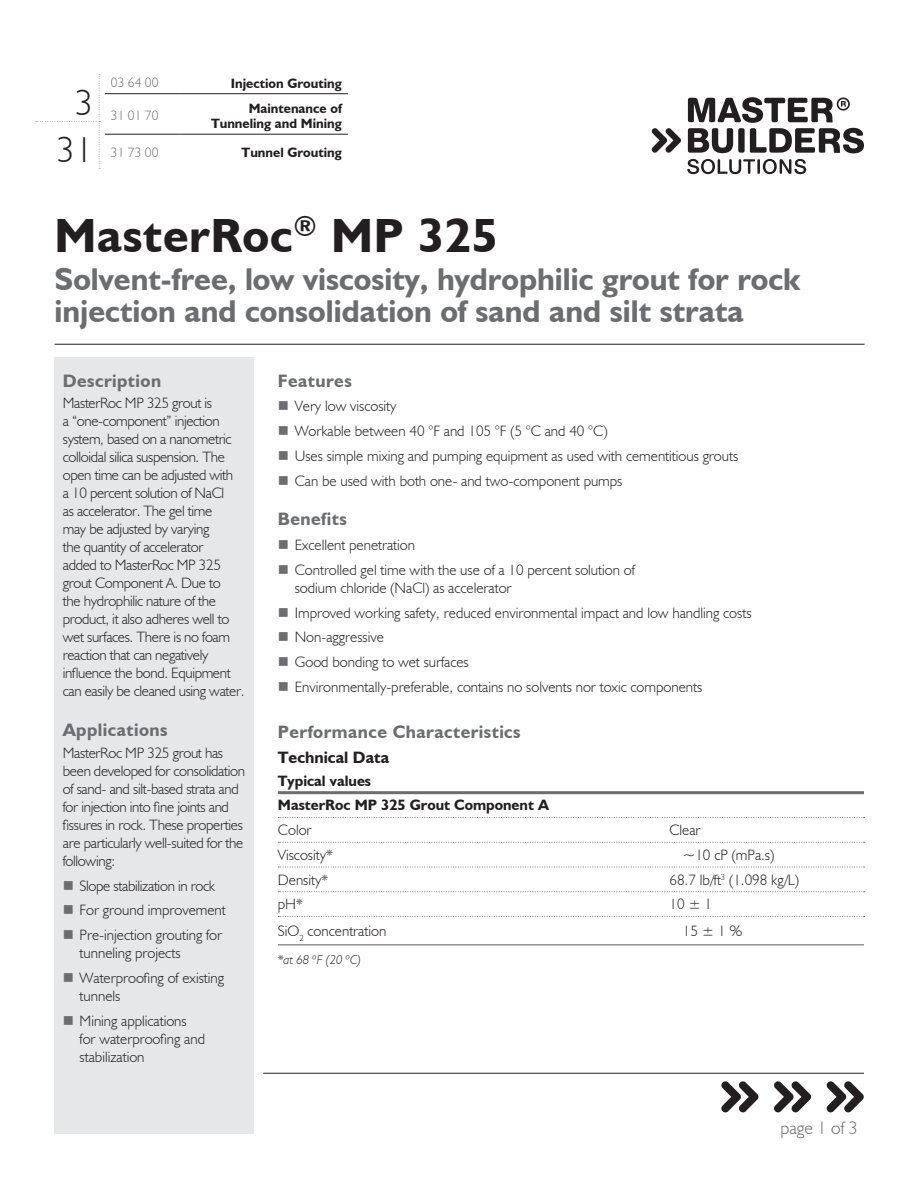
<style>
.page{position:relative;width:918px;height:1188px;background:#fff}
.page>*{position:absolute;margin:0;border:0;box-sizing:border-box;transform-origin:0 0}
.Product_Name{font:700 48px "Humanist 521 BT";letter-spacing:.015em;color:#231f20}
.Large_Numbers_-_Left{font:300 36px "Humanist 521 BT";color:#231f20}
.Gray_Descriptor_Subh{font:700 31.5px/31.5px "Humanist 521 BT";color:#6c6d70}
.Section_Header{font:700 18px "Humanist 521 BT";letter-spacing:.025em;color:#6c6d70}
.t1{font:300 18px "Humanist 521 BT";color:#6c6d70}
.Table_Title{font:700 16.5px "Humanist 521 BT";color:#231f20}
.Pg__1_Left_Column_Bo{font:300 15px/18px "Humanist 521 BT";letter-spacing:-.02em;color:#231f20}
.Pg__1_Left_Column_Bo-2{font:300 15px/18px "Humanist 521 BT";color:#231f20}
.Table_Body{font:300 15px "Humanist 521 BT";color:#231f20}
.Table_Top_Line_BOLD{font:700 15px "Humanist 521 BT";color:#231f20}
.Table_Bottom_Line{font:300 15px "Humanist 521 BT";color:#231f20}
.Table_Title-2{font:700 15px "Humanist 521 BT";color:#231f20}
.Bold_Description_-_R{font:700 13.5px/15px "Humanist 521 BT";color:#231f20;text-align:right}
.Middle_Numbers_-_Gra{font:300 13.5px "Humanist 521 BT";color:#6c6d70}
.CHART_NOTE{font:italic 300 12.75px "Humanist 521 BT";color:#231f20}
</style>
<div class="page">
<hr style="left:263px;top:1073px;width:601px;height:1px;background:#231f20">
<svg style="left:687px;top:159px;width:119px;height:15px"></svg>
<svg style="left:652px;top:128px;width:29px;height:25px"></svg>
<svg style="left:688px;top:97px;width:176px;height:56px"></svg>
<svg style="left:721px;top:1081px;width:38px;height:31px"></svg>
<svg style="left:774px;top:1081px;width:37px;height:31px"></svg>
<svg style="left:827px;top:1081px;width:37px;height:31px"></svg>
<hr style="left:55px;top:344px;width:810px;height:1px;background:#231f20">
<div style="left:54px;top:358px;width:200px;height:776px;background:#e6e7e9"></div>
<hr style="left:278px;top:791px;width:586px;height:3px;background:#6c6d70">
<svg style="left:278px;top:817px;width:587px;height:1px"></svg>
<svg style="left:278px;top:842px;width:587px;height:1px"></svg>
<svg style="left:278px;top:867px;width:587px;height:1px"></svg>
<svg style="left:278px;top:891px;width:587px;height:1px"></svg>
<svg style="left:278px;top:916px;width:587px;height:1px"></svg>
<hr style="left:278px;top:944px;width:586px;height:1px;background:#6c6d70">
<svg style="left:36px;top:74px;width:64px;height:95px"></svg>
<hr style="left:105px;top:134px;width:74px;height:1px;background:#231f20">
<hr style="left:179px;top:134px;width:169px;height:1px;background:#231f20">
<hr style="left:105px;top:93px;width:74px;height:1px;background:#231f20">
<hr style="left:179px;top:93px;width:169px;height:1px;background:#231f20">
<p class="Large_Numbers_-_Left" style="left:75px;top:81px;width:20px">3</p>
<p class="Large_Numbers_-_Left" style="left:57px;top:128px;width:38px">31</p>
<p class="Middle_Numbers_-_Gra" style="left:111px;top:75px;width:49px">03 64 00</p>
<p class="Bold_Description_-_R" style="left:231px;top:75px;width:112px">Injection Grouting</p>
<p class="Middle_Numbers_-_Gra" style="left:111px;top:108px;width:49px">31 01 70</p>
<p class="Bold_Description_-_R" style="left:211px;top:101px;width:132px">Maintenance of<br>Tunneling and Mining</p>
<p class="Middle_Numbers_-_Gra" style="left:111px;top:144px;width:49px">31 73 00</p>
<p class="Bold_Description_-_R" style="left:242px;top:145px;width:102px">Tunnel Grouting</p>
<p class="Product_Name" style="left:55px;top:206px;width:445px">MasterRoc<sup>®</sup> MP 325</p>
<p class="Gray_Descriptor_Subh" style="left:55px;top:263px;width:748px">Solvent-free, low viscosity, hydrophilic grout for rock injection and consolidation of sand and silt strata</p>
<p class="Section_Header" style="left:63px;top:369px;width:100px">Description</p>
<p class="Pg__1_Left_Column_Bo" style="left:63px;top:394px;width:183px">MasterRoc MP 325 grout is<br>a “one-component” injection system, based on a nanometric colloidal silica suspension. The open time can be adjusted with<br>a 10 percent solution of NaCl<br>as accelerator. The gel time<br>may be adjusted by varying<br>the quantity of accelerator<br>added to MasterRoc MP 325 grout Component A. Due to<br>the hydrophilic nature of the product, it also adheres well to wet surfaces. There is no foam reaction that can negatively influence the bond. Equipment can easily be cleaned using water.</p>
<p class="Section_Header" style="left:63px;top:719px;width:106px">Applications</p>
<p class="Pg__1_Left_Column_Bo" style="left:63px;top:743px;width:184px">MasterRoc MP 325 grout has been developed for consolidation of sand- and silt-based strata and for injection into fine joints and fissures in rock. These properties are particularly well-suited for the following:</p>
<p class="Pg__1_Left_Column_Bo" style="left:80px;top:876px;width:137px">Slope stabilization in rock</p>
<p class="Pg__1_Left_Column_Bo-2" style="left:80px;top:901px;width:148px">For ground improvement</p>
<p class="Pg__1_Left_Column_Bo-2" style="left:80px;top:926px;width:144px">Pre-injection grouting for tunneling projects</p>
<p class="Pg__1_Left_Column_Bo-2" style="left:80px;top:968px;width:146px">Waterproofing of existing tunnels</p>
<p class="Pg__1_Left_Column_Bo-2" style="left:80px;top:1011px;width:127px">Mining applications for waterproofing and stabilization</p>
<p class="Section_Header" style="left:278px;top:369px;width:75px">Features</p>
<p class="Pg__1_Left_Column_Bo-2" style="left:295px;top:397px;width:103px">Very low viscosity</p>
<p class="Pg__1_Left_Column_Bo-2" style="left:295px;top:422px;width:314px">Workable between 40 °F and 105 °F (5 °C and 40 °C)</p>
<p class="Pg__1_Left_Column_Bo-2" style="left:295px;top:446px;width:445px">Uses simple mixing and pumping equipment as used with cementitious grouts</p>
<p class="Pg__1_Left_Column_Bo-2" style="left:295px;top:471px;width:329px">Can be used with both one- and two-component pumps</p>
<p class="Section_Header" style="left:278px;top:508px;width:70px">Benefits</p>
<p class="Pg__1_Left_Column_Bo-2" style="left:295px;top:536px;width:122px">Excellent penetration</p>
<p class="Pg__1_Left_Column_Bo-2" style="left:295px;top:560px;width:342px">Controlled gel time with the use of a 10 percent solution of sodium chloride (NaCl) as accelerator</p>
<p class="Pg__1_Left_Column_Bo-2" style="left:295px;top:603px;width:458px">Improved working safety, reduced environmental impact and low handling costs</p>
<p class="Pg__1_Left_Column_Bo-2" style="left:295px;top:628px;width:91px">Non-aggressive</p>
<p class="Pg__1_Left_Column_Bo-2" style="left:295px;top:653px;width:176px">Good bonding to wet surfaces</p>
<p class="Pg__1_Left_Column_Bo-2" style="left:295px;top:677px;width:409px">Environmentally-preferable, contains no solvents nor toxic components</p>
<p class="Section_Header" style="left:278px;top:721px;width:244px">Performance Characteristics</p>
<p class="Table_Title" style="left:278px;top:747px;width:113px">Technical Data</p>
<p class="Table_Title-2" style="left:278px;top:771px;width:95px">Typical values</p>
<p class="Table_Top_Line_BOLD" style="left:278px;top:796px;width:273px">MasterRoc MP 325 Grout Component A</p>
<p class="Table_Body" style="left:278px;top:821px;width:35px">Color</p>
<p class="Table_Body" style="left:669px;top:821px;width:33px">Clear</p>
<p class="Table_Body" style="left:278px;top:846px;width:56px">Viscosity*</p>
<p class="Table_Body" style="left:683px;top:846px;width:93px">~10 cP (mPa.s)</p>
<p class="Table_Body" style="left:278px;top:870px;width:52px">Density*</p>
<p class="Table_Body" style="left:669px;top:870px;width:131px">68.7 lb/ft<sup>3</sup> (1.098 kg/L)</p>
<p class="Table_Body" style="left:278px;top:895px;width:26px">pH*</p>
<p class="Table_Body" style="left:669px;top:895px;width:44px">10 ± 1</p>
<p class="Table_Bottom_Line" style="left:278px;top:921px;width:110px">SiO<sub>2</sub> concentration</p>
<p class="Table_Bottom_Line" style="left:683px;top:921px;width:61px">15 ± 1 %</p>
<p class="CHART_NOTE" style="left:278px;top:952px;width:85px">*at 68 ºF (20 ºC)</p>
<p class="t1" style="left:781px;top:1117px;width:79px">page 1 of 3</p>
</div>
